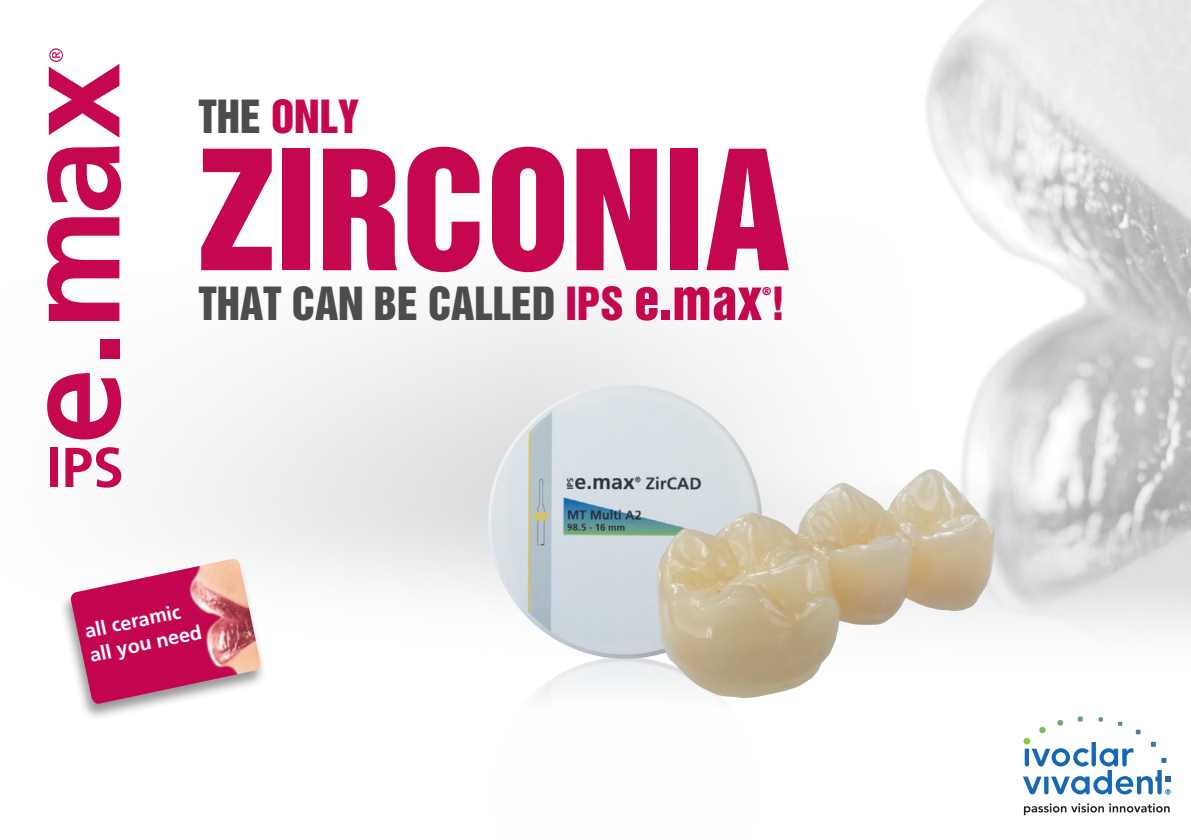
<style>
.page{position:relative;width:1191px;height:840px;background:#fff}
.page>*{position:absolute;margin:0;border:0;box-sizing:border-box;transform-origin:0 0}
.t1{font:152px "Helvetica Inserat";color:#c50750}
.t2{font:41.8px "Helvetica Inserat";letter-spacing:-.005em;color:#4b4c4d}
.t3{font:41.8px "Helvetica Inserat";letter-spacing:-.005em;color:#c50750}
.t4{font:700 19.6px/24.4px "Frutiger";color:#fff}
.t5{font:10px "Helvetica Inserat";color:#c50750}
.s1{color:#4b4c4d}
.s2{color:#c50750}
.s3{font-size:50.8px;color:#c50750}
</style>
<div class="page">
<svg style="left:1023px;top:716px;width:147px;height:78px"></svg>
<svg style="left:1024px;top:803px;width:79px;height:11px"></svg>
<svg style="left:1109px;top:803px;width:60px;height:9px"></svg>
<img style="left:48px;top:0;width:1143px;height:634px">
<div style="left:50px;top:447px;width:8px;height:39px;background:#c50750"></div>
<svg style="left:65px;top:447px;width:56px;height:40px"></svg>
<svg style="left:47px;top:373px;width:74px;height:66px"></svg>
<div style="left:100px;top:339px;width:19px;height:19px;background:#c50750"></div>
<svg style="left:47px;top:217px;width:72px;height:104px"></svg>
<svg style="left:47px;top:146px;width:74px;height:64px"></svg>
<svg style="left:49px;top:48px;width:70px;height:90px"></svg>
<div style="left:59px;top:558px;width:208px;height:163px;background:#231f20;opacity:.47"></div>
<img style="left:70px;top:558px;width:191px;height:145px">
<img style="left:472px;top:369px;width:297px;height:272px">
<img style="left:535px;top:641px;width:221px;height:58px">
<img style="left:656px;top:470px;width:339px;height:227px">
<p class="t3" style="left:198px;top:91px;width:162px"><span class="s1">THE</span> ONLY</p>
<h1 class="t1" style="left:198px;top:119px;width:593px">ZIRCONIA</h1>
<p class="t2" style="left:198px;top:278px;width:588px">THAT CAN BE CALLED <span class="s2">IPS</span> <span class="s3">e.max</span> <span class="s2">!</span></p>
<p class="t5" style="left:762px;top:285px;width:10px">®</p>
<p class="t4" style="left:83px;top:619px;width:115px;rotate:-12deg">all ceramic all you need</p>
</div>
